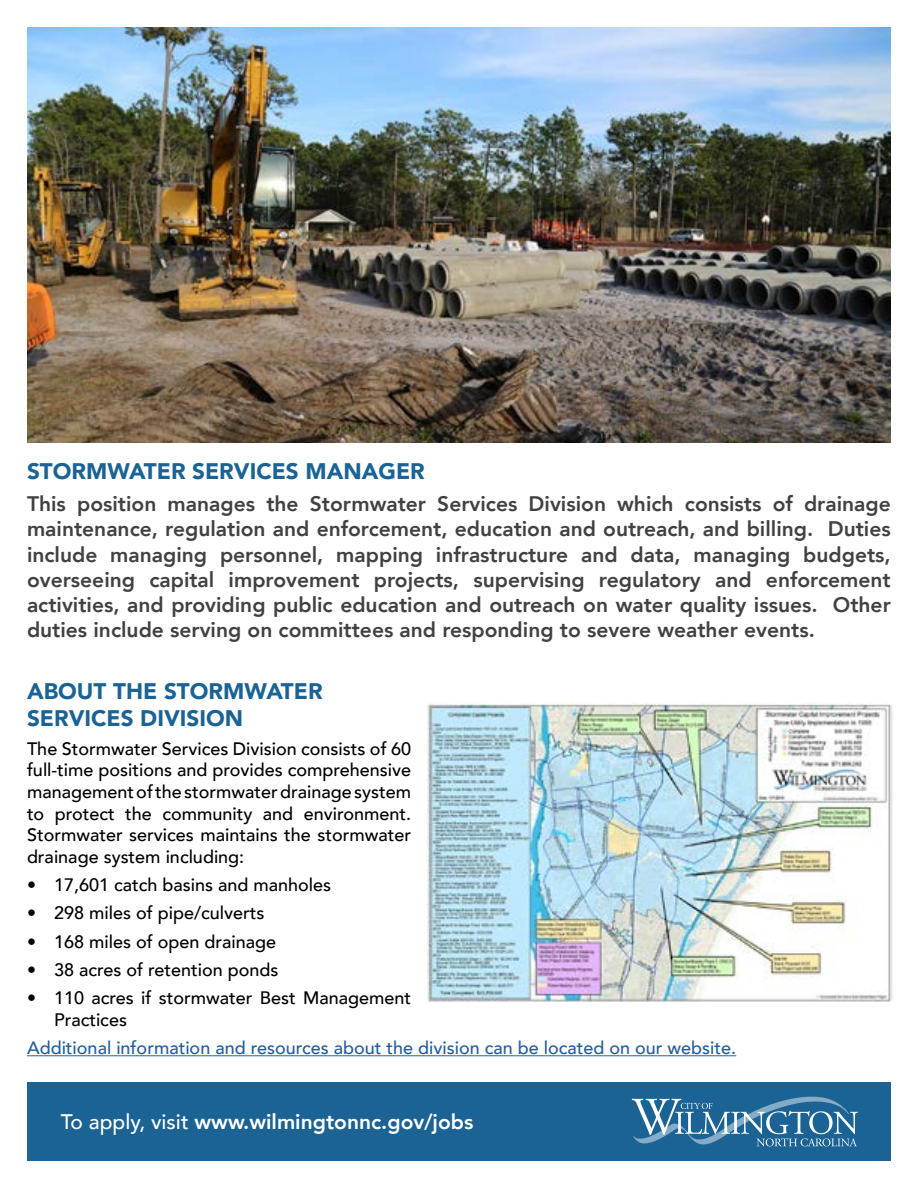
<style>
.page{position:relative;width:918px;height:1188px;background:#fff}
.page>*{position:absolute;margin:0;border:0;box-sizing:border-box;transform-origin:0 0}
.t1{font:900 22.5px/27px "Avenir";color:#1a6394}
.t2{font:800 21px/25.2px "Avenir";color:#414042;text-align:justify}
.t3{font:800 21px "Avenir";color:#fff}
.t4{font:500 18px/21.6px "Avenir";color:#000;text-align:justify}
.t5{font:500 18px "Avenir";color:#215e9e}
.s1{font-weight:500}
</style>
<div class="page">
<hr style="left:27px;top:1055px;width:709px;height:1px;background:#215e9e">
<div style="left:27px;top:1082px;width:864px;height:79px;background:#1a6394"></div>
<svg style="left:632px;top:1096px;width:226px;height:50px"></svg>
<img style="left:28px;top:28px;width:862px;height:415px">
<img style="left:426px;top:702px;width:467px;height:300px">
<p class="t1" style="left:27px;top:457px;width:399px">STORMWATER SERVICES MANAGER</p>
<p class="t2" style="left:27px;top:491px;width:865px">This position manages the Stormwater Services Division which consists of drainage maintenance, regulation and enforcement, education and outreach, and billing. Duties include managing personnel, mapping infrastructure and data, managing budgets, overseeing capital improvement projects, supervising regulatory and enforcement activities, and providing public education and outreach on water quality issues. Other duties include serving on committees and responding to severe weather events.</p>
<p class="t1" style="left:27px;top:677px;width:297px">ABOUT THE STORMWATER<br>SERVICES DIVISION</p>
<p class="t4" style="left:27px;top:737px;width:386px">The Stormwater Services Division consists of 60 full-time positions and provides comprehensive management of the stormwater drainage system to protect the community and environment.<br>Stormwater services maintains the stormwater drainage system including:</p>
<p class="t4" style="left:27px;top:873px;width:306px">• 17,601 catch basins and manholes</p>
<p class="t4" style="left:27px;top:901px;width:239px">• 298 miles of pipe/culverts</p>
<p class="t4" style="left:27px;top:930px;width:251px">• 168 miles of open drainage</p>
<p class="t4" style="left:27px;top:958px;width:253px">• 38 acres of retention ponds</p>
<p class="t4" style="left:54px;top:986px;width:359px;text-indent:-27px">• 110 acres if stormwater Best Management<br>Practices</p>
<p class="t5" style="left:27px;top:1033px;width:711px">Additional information and resources about the division can be located on our website.</p>
<p class="t3" style="left:61px;top:1105px;width:414px"><span class="s1">To apply, visit</span> www.wilmingtonnc.gov/jobs</p>
</div>
